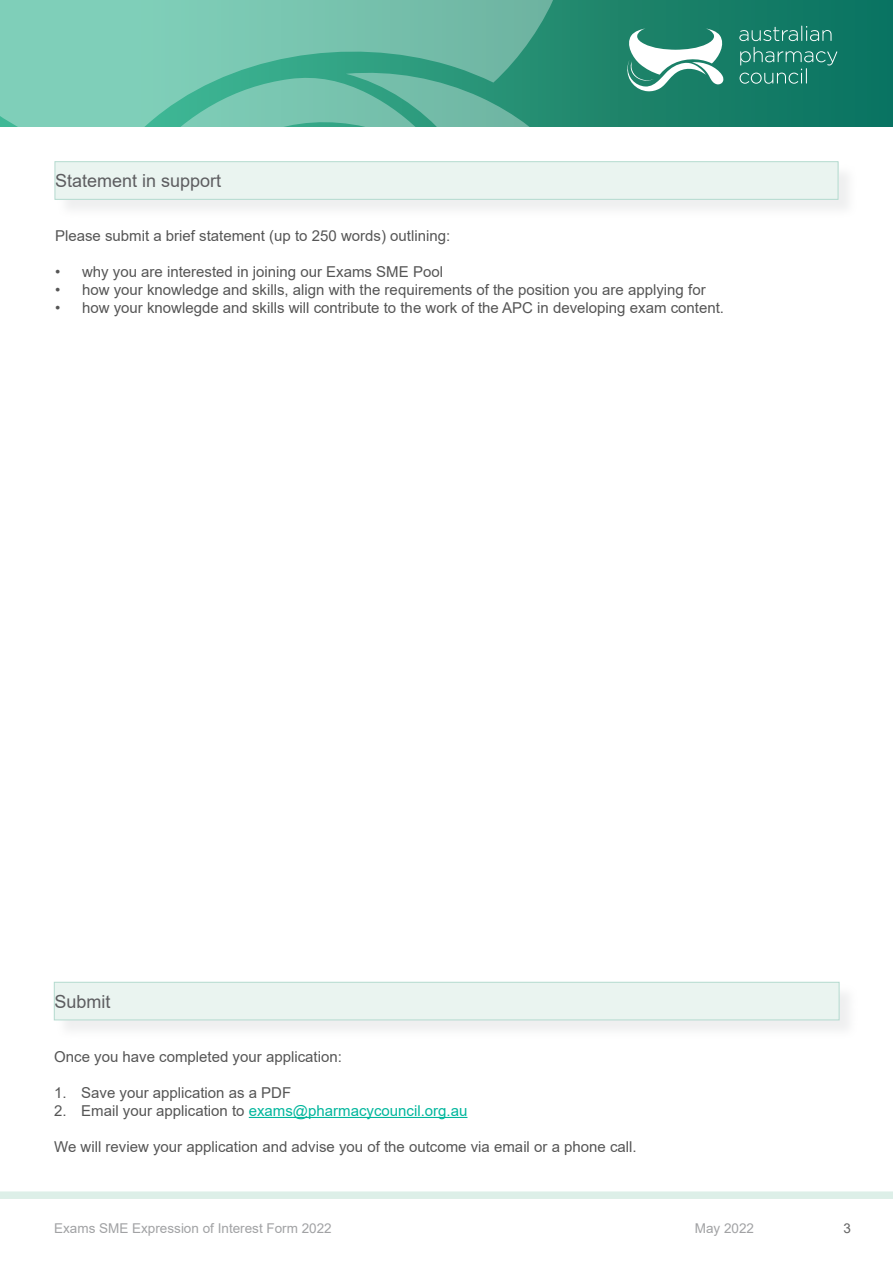
<style>
.page{position:relative;width:893px;height:1263px;background:#fff}
.page>*{position:absolute;margin:0;border:0;box-sizing:border-box;transform-origin:0 0}
.t1{font:18px "Arial";color:#5d5d60}
.t2{font:15px "Arial";color:#555}
.t3{font:15px "Arial";color:#00b69c}
.t4{font:13.5px "Arial";color:#a1a2a4}
.t5{font:13.5px "Arial";color:#636363}
.s1{color:#555}
</style>
<div class="page">
<div style="left:0;top:1191px;width:893px;height:8px;background:#ddefe8"></div>
<div style="left:0;top:0;width:893px;height:126px;background:#137b65"></div>
<svg style="left:0;top:0;width:597px;height:162px;background:#6dbca7"></svg>
<svg style="left:0;top:57px;width:449px;height:143px"></svg>
<svg style="left:345px;top:70px;width:235px;height:92px"></svg>
<svg style="left:739px;top:26px;width:92px;height:15px"></svg>
<svg style="left:740px;top:47px;width:97px;height:37px"></svg>
<svg style="left:625px;top:28px;width:99px;height:64px"></svg>
<div style="left:57px;top:164px;width:800px;height:54px;background:#f4f4f5"></div>
<div style="left:55px;top:162px;width:783px;height:37px;background:#eaf4f0"></div>
<div style="left:57px;top:985px;width:801px;height:54px;background:#f4f5f5"></div>
<div style="left:54px;top:982px;width:785px;height:38px;background:#eaf4f0"></div>
<div style="left:54px;top:982px;width:785px;height:38px;border:1px solid #b4dacf"></div>
<hr style="left:249px;top:1117px;width:218px;height:1px;background:#00b69c">
<p class="t1" style="left:55px;top:168px;width:168px">Statement in support</p>
<p class="t2" style="left:55px;top:225px;width:397px">Please submit a brief statement (up to 250 words) outlining:</p>
<p class="t2" style="left:55px;top:261px;width:389px">• why you are interested in joining our Exams SME Pool</p>
<p class="t2" style="left:55px;top:279px;width:652px">• how your knowledge and skills, align with the requirements of the position you are applying for</p>
<p class="t2" style="left:55px;top:297px;width:670px">• how your knowlegde and skills will contribute to the work of the APC in developing exam content.</p>
<p class="t1" style="left:54px;top:989px;width:58px">Submit</p>
<p class="t2" style="left:54px;top:1046px;width:289px">Once you have completed your application:</p>
<p class="t2" style="left:54px;top:1082px;width:239px">1. Save your application as a PDF</p>
<p class="t3" style="left:54px;top:1100px;width:415px"><span class="s1">2. Email your application to</span> exams@pharmacycouncil.org.au</p>
<p class="t2" style="left:54px;top:1136px;width:584px">We will review your application and advise you of the outcome via email or a phone call.</p>
<p class="t4" style="left:54px;top:1219px;width:279px">Exams SME Expression of Interest Form 2022</p>
<p class="t4" style="left:695px;top:1219px;width:61px">May 2022</p>
<p class="t5" style="left:843px;top:1219px;width:9px">3</p>
</div>
